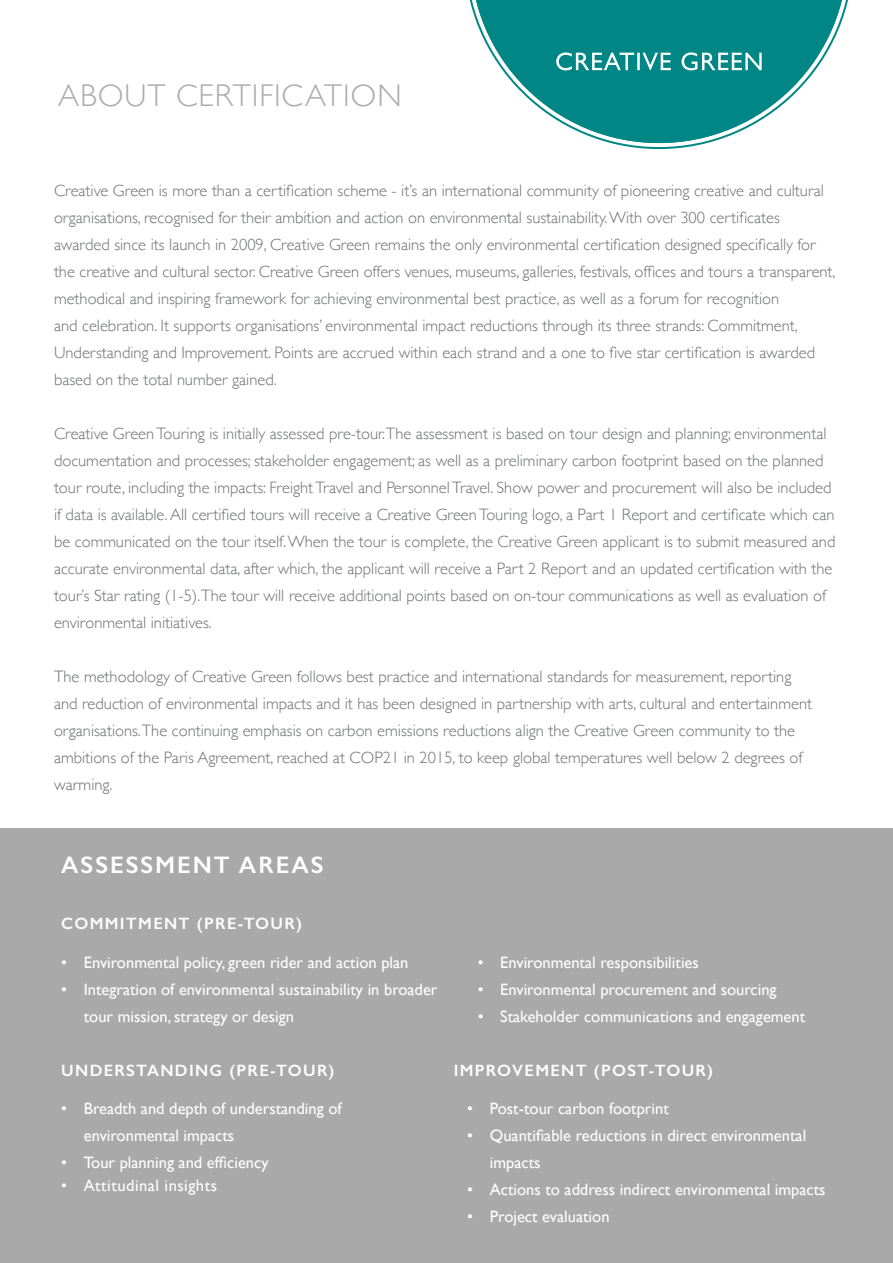
<style>
.page{position:relative;width:893px;height:1263px;background:#fff}
.page>*{position:absolute;margin:0;border:0;box-sizing:border-box;transform-origin:0 0}
.t1{font:300 31.5px "Gill Sans";letter-spacing:.03em;color:#aaacaf}
.t2{font:600 24px "Gill Sans";letter-spacing:.08em;color:#fff}
.t3{font:300 16.5px/27px "Gill Sans";color:#6d6f71}
.t4{font:16.5px/27px "Gill Sans";color:#fff}
.t5{font:600 16.5px "Gill Sans";letter-spacing:.08em;color:#fff}
.t6{font:16.5px "Gill Sans";letter-spacing:.03em;color:#fff}
</style>
<div class="page">
<svg style="left:469px;top:0;width:379px;height:149px"></svg>
<svg style="left:470px;top:0;width:377px;height:143px"></svg>
<svg style="left:556px;top:52px;width:206px;height:18px"></svg>
<div style="left:0;top:828px;width:893px;height:435px;background:#a9a9aa"></div>
<p class="t1" style="left:58px;top:71px;width:345px">ABOUT CERTIFICATION</p>
<p class="t3" style="left:54px;top:176px;width:783px">Creative Green is more than a certification scheme - it’s an international community of pioneering creative and cultural organisations, recognised for their ambition and action on environmental sustainability. With over 300 certificates awarded since its launch in 2009, Creative Green remains the only environmental certification designed specifically for the creative and cultural sector. Creative Green offers venues, museums, galleries, festivals, offices and tours a transparent, methodical and inspiring framework for achieving environmental best practice, as well as a forum for recognition<br>and celebration. It supports organisations’ environmental impact reductions through its three strands: Commitment, Understanding and Improvement. Points are accrued within each strand and a one to five star certification is awarded based on the total number gained.</p>
<p class="t3" style="left:54px;top:419px;width:783px">Creative Green Touring is initially assessed pre-tour.The assessment is based on tour design and planning; environmental documentation and processes; stakeholder engagement; as well as a preliminary carbon footprint based on the planned tour route, including the impacts: Freight Travel and Personnel Travel. Show power and procurement will also be included if data is available. All certified tours will receive a Creative Green Touring logo, a Part 1 Report and certificate which can be communicated on the tour itself. When the tour is complete, the Creative Green applicant is to submit measured and accurate environmental data, after which, the applicant will receive a Part 2 Report and an updated certification with the tour’s Star rating (1-5).The tour will receive additional points based on on-tour communications as well as evaluation of environmental initiatives.</p>
<p class="t3" style="left:54px;top:662px;width:759px">The methodology of Creative Green follows best practice and international standards for measurement, reporting and reduction of environmental impacts and it has been designed in partnership with arts, cultural and entertainment organisations.The continuing emphasis on carbon emissions reductions align the Creative Green community to the ambitions of the Paris Agreement, reached at COP21 in 2015, to keep global temperatures well below 2 degrees of warming.</p>
<p class="t2" style="left:61px;top:850px;width:264px">ASSESSMENT AREAS</p>
<p class="t5" style="left:61px;top:913px;width:242px">COMMITMENT (PRE-TOUR)</p>
<p class="t4" style="left:61px;top:949px;width:349px">• Environmental policy, green rider and action plan</p>
<p class="t4" style="left:84px;top:976px;width:355px;text-indent:-23px">• Integration of environmental sustainability in broader tour mission, strategy or design</p>
<p class="t4" style="left:478px;top:949px;width:223px">• Environmental responsibilities</p>
<p class="t4" style="left:478px;top:976px;width:300px">• Environmental procurement and sourcing</p>
<p class="t4" style="left:478px;top:1003px;width:329px">• Stakeholder communications and engagement</p>
<p class="t5" style="left:61px;top:1060px;width:275px">UNDERSTANDING (PRE-TOUR)</p>
<p class="t5" style="left:454px;top:1060px;width:261px">IMPROVEMENT (POST-TOUR)</p>
<p class="t4" style="left:84px;top:1095px;width:259px;text-indent:-23px">• Breadth and depth of understanding of environmental impacts</p>
<p class="t4" style="left:61px;top:1149px;width:209px">• Tour planning and efficiency</p>
<p class="t6" style="left:61px;top:1175px;width:157px">• Attitudinal insights</p>
<p class="t4" style="left:467px;top:1095px;width:203px">• Post-tour carbon footprint</p>
<p class="t4" style="left:490px;top:1122px;width:318px;text-indent:-23px">• Quantifiable reductions in direct environmental impacts</p>
<p class="t4" style="left:467px;top:1176px;width:360px">• Actions to address indirect environmental impacts</p>
<p class="t4" style="left:467px;top:1203px;width:144px">• Project evaluation</p>
</div>
